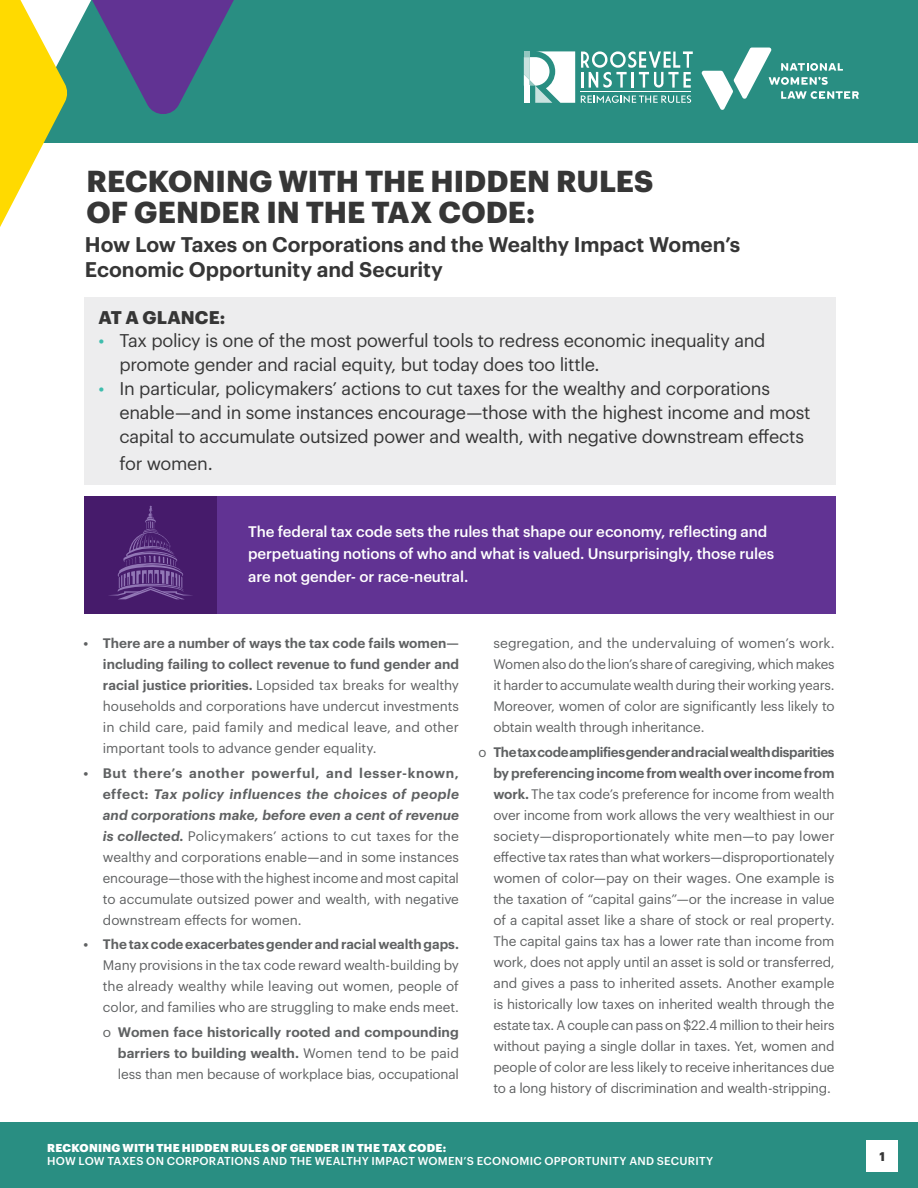
<style>
.page{position:relative;width:918px;height:1188px;background:#fff}
.page>*{position:absolute;margin:0;border:0;box-sizing:border-box;transform-origin:0 0}
.t1{font:700 29.7px/31.2px "Graphik";letter-spacing:.005em;color:#363636}
.t2{font:600 20.85px/25.2px "Graphik";color:#363636}
.t3{font:18px/24px "Graphik";letter-spacing:-.015em;color:#363636}
.t4{font:700 18px "Graphik";letter-spacing:.005em;color:#363636}
.t5{font:500 15px/22.5px "Graphik";letter-spacing:-.005em;color:#fff}
.t6{font:13.5px/21px "Graphik";letter-spacing:-.01em;color:#5f6162;text-align:justify}
.t7{font:600 13.5px/21px "Graphik";color:#5f6162;text-align:justify}
.t8{font:700 12.3px "Graphik";color:#363636}
.t9{font:500 11.25px "Graphik";letter-spacing:.02em;color:#fff}
.t10{font:900 11.25px "Graphik";letter-spacing:.025em;color:#fff}
.s1{color:#3ebdad}
.s2{font-weight:600}
.s3{font-weight:600;font-style:italic}
.s4{font-weight:400}
</style>
<div class="page">
<div style="left:85px;top:297px;width:751px;height:188px;background:#ededee"></div>
<div style="left:0;top:0;width:918px;height:142px;background:#298e82"></div>
<div style="left:0;top:1122px;width:918px;height:66px;background:#298e82"></div>
<svg style="left:0;top:0;width:379px;height:227px"></svg>
<div style="left:867px;top:1141px;width:31px;height:31px;background:#fff"></div>
<div style="left:85px;top:496px;width:751px;height:118px;background:#613393"></div>
<div style="left:85px;top:496px;width:132px;height:118px;background:#461b6b"></div>
<svg style="left:109px;top:505px;width:83px;height:94px"></svg>
<svg style="left:701px;top:48px;width:158px;height:62px"></svg>
<svg style="left:524px;top:51px;width:51px;height:52px"></svg>
<hr style="left:580px;top:92px;width:111px;height:1px;background:#fff">
<svg style="left:581px;top:95px;width:110px;height:8px"></svg>
<svg style="left:581px;top:51px;width:112px;height:37px"></svg>
<h1 class="t1" style="left:86px;top:163px;width:568px">RECKONING WITH THE HIDDEN RULES<br>OF GENDER IN THE TAX CODE:</h1>
<h2 class="t2" style="left:85px;top:230px;width:657px">How Low Taxes on Corporations and the Wealthy Impact Women’s<br>Economic Opportunity and Security</h2>
<h3 class="t4" style="left:98px;top:303px;width:128px">AT A GLANCE:</h3>
<h3 class="t3" style="left:119px;top:327px;width:648px;text-indent:-21px"><span class="s1">•</span> Tax policy is one of the most powerful tools to redress economic inequality and promote gender and racial equity, but today does too little.</h3>
<p class="t3" style="left:119px;top:375px;width:693px;text-indent:-21px"><span class="s1">•</span> In particular, policymakers’ actions to cut taxes for the wealthy and corporations enable—and in some instances encourage—those with the highest income and most capital to accumulate outsized power and wealth, with negative downstream effects</p>
<h3 class="t3" style="left:119px;top:450px;width:95px">for women.</h3>
<p class="t5" style="left:248px;top:519px;width:528px">The federal tax code sets the rules that shape our economy, reflecting and perpetuating notions of who and what is valued. Unsurprisingly, those rules are not gender- or race-neutral.</p>
<p class="t6" style="left:103px;top:632px;width:358px;text-indent:-20px"><span class="s2">• There are a number of ways the tax code fails women— including failing to collect revenue to fund gender and racial justice priorities.</span> Lopsided tax breaks for wealthy households and corporations have undercut investments in child care, paid family and medical leave, and other important tools to advance gender equality.</p>
<p class="t6" style="left:103px;top:761px;width:358px;text-indent:-19px"><span class="s2">• But there’s another powerful, and lesser-known, effect:</span> <span class="s3">Tax policy influences the choices of people and corporations make, before even a cent of revenue is collected.</span> Policymakers’ actions to cut taxes for the wealthy and corporations enable—and in some instances encourage—those with the highest income and most capital to accumulate outsized power and wealth, with negative downstream effects for women.</p>
<p class="t7" style="left:83px;top:933px;width:377px">• The tax code exacerbates gender and racial wealth gaps.</p>
<p class="t6" style="left:103px;top:954px;width:358px">Many provisions in the tax code reward wealth-building by the already wealthy while leaving out women, people of color, and families who are struggling to make ends meet.</p>
<p class="t7" style="left:118px;top:1020px;width:343px;text-indent:-15px"><span class="s4">o</span> Women face historically rooted and compounding barriers to building wealth. <span class="s4">Women tend to be paid less than men because of workplace bias, occupational</span></p>
<p class="t6" style="left:494px;top:632px;width:343px">segregation, and the undervaluing of women’s work.<br>Women also do the lion’s share of caregiving, which makes it harder to accumulate wealth during their working years.<br>Moreover, women of color are significantly less likely to obtain wealth through inheritance.</p>
<p class="t6" style="left:494px;top:740px;width:343px;text-indent:-15px">o <span class="s2">The tax code amplifies gender and racial wealth disparities by preferencing income from wealth over income from work.</span> The tax code’s preference for income from wealth over income from work allows the very wealthiest in our society—disproportionately white men—to pay lower effective tax rates than what workers—disproportionately women of color—pay on their wages. One example is the taxation of “capital gains”—or the increase in value of a capital asset like a share of stock or real property.<br>The capital gains tax has a lower rate than income from work, does not apply until an asset is sold or transferred, and gives a pass to inherited assets. Another example is historically low taxes on inherited wealth through the estate tax. A couple can pass on $22.4 million to their heirs without paying a single dollar in taxes. Yet, women and people of color are less likely to receive inheritances due to a long history of discrimination and wealth-stripping.</p>
<p class="t10" style="left:47px;top:1139px;width:401px">RECKONING WITH THE HIDDEN RULES OF GENDER IN THE TAX CODE:</p>
<p class="t9" style="left:47px;top:1153px;width:667px">HOW LOW TAXES ON CORPORATIONS AND THE WEALTHY IMPACT WOMEN’S ECONOMIC OPPORTUNITY AND SECURITY</p>
<p class="t8" style="left:880px;top:1147px;width:7px">1</p>
</div>
